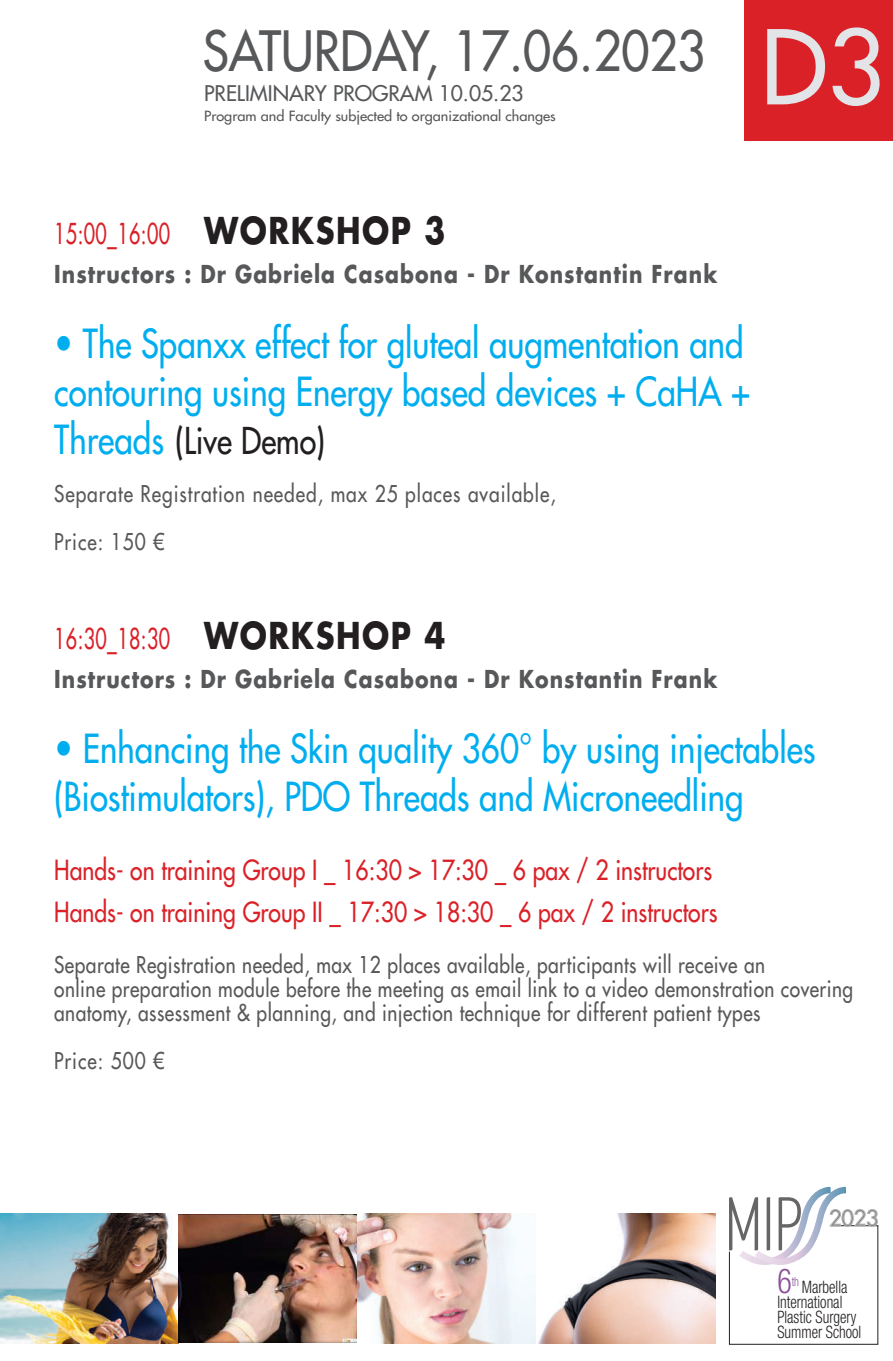
<style>
.page{position:relative;width:893px;height:1361px;background:#fff}
.page>*{position:absolute;margin:0;border:0;box-sizing:border-box;transform-origin:0 0}
.t1{font:99.9px "Futura LT";color:#e2e4e7}
.t2{font:54px "Futura LT";color:#57585a;scale:.9 1}
.t3{font:39px/48px "Futura LT";color:#00aeef;scale:.85 1}
.t4{font:36px "Futura LT";color:#231f20;scale:.85 1}
.t5{font:300 condensed 34.35px "Helvetica Neue LT Com";color:#8a4f98;scale:.87 1}
.t6{font:28.05px "Futura LT";letter-spacing:.02em;color:#da2128;scale:.7 1}
.t7{font:27px/42px "Futura LT";color:#da2128;scale:.85 1}
.t8{font:700 24px "Futura LT";letter-spacing:.05em;color:#57585a;scale:.85 1}
.t9{font:22.5px/24px "Futura LT";letter-spacing:.025em;color:#57585a;scale:.85 1}
.t10{font:22.5px/48px "Futura LT";letter-spacing:.05em;color:#57585a;scale:.85 1}
.t11{font:21.3px "Futura LT";color:#808080}
.t12{font:21px "Futura LT";color:#57585a}
.t13{font:300 condensed 17.1px/15px "Helvetica Neue LT Com";color:#231f20;scale:.87 1}
.t14{font:13.8px "Futura LT";color:#57585a;scale:1.06 1}
.s1{font-weight:700;font-size:36px;color:#231f20}
.s2{font-size:39px;color:#00aeef}
</style>
<div class="page">
<div style="left:744px;top:0;width:149px;height:140px;background:#da2128"></div>
<svg style="left:729px;top:1187px;width:149px;height:158px"></svg>
<img style="left:0;top:1213px;width:358px;height:130px">
<img style="left:358px;top:1213px;width:178px;height:130px">
<svg style="left:538px;top:1213px;width:178px;height:130px"></svg>
<h2 class="t2" style="left:203px;top:16px;width:560px">SATURDAY, 17.06.2023</h2>
<p class="t12" style="left:204px;top:79px;width:321px">PRELIMINARY PROGRAM 10.05.23</p>
<p class="t14" style="left:204px;top:106px;width:333px">Program and Faculty subjected to organizational changes</p>
<h1 class="t1" style="left:761px;top:2px;width:126px">D3</h1>
<p class="t6" style="left:54px;top:215px;width:561px">15:00_16:00 <span class="s1">WORKSHOP 3</span></p>
<p class="t8" style="left:54px;top:258px;width:782px">Instructors : Dr Gabriela Casabona - Dr Konstantin Frank</p>
<h3 class="t3" style="left:54px;top:319px;width:820px">• The Spanxx effect for gluteal augmentation and contouring using Energy based devices + CaHA +</h3>
<h3 class="t4" style="left:54px;top:417px;width:320px"><span class="s2">Threads</span> (Live Demo)</h3>
<p class="t10" style="left:54px;top:469px;width:592px">Separate Registration needed, max 25 places available,<br>Price: 150 €</p>
<p class="t6" style="left:54px;top:620px;width:561px">16:30_18:30 <span class="s1">WORKSHOP 4</span></p>
<p class="t8" style="left:54px;top:663px;width:782px">Instructors : Dr Gabriela Casabona - Dr Konstantin Frank</p>
<h3 class="t3" style="left:54px;top:724px;width:897px">• Enhancing the Skin quality 360° by using injectables (Biostimulators), PDO Threads and Microneedling</h3>
<p class="t7" style="left:54px;top:848px;width:782px">Hands- on training Group I _ 16:30 &gt; 17:30 _ 6 pax / 2 instructors<br>Hands- on training Group II _ 17:30 &gt; 18:30 _ 6 pax / 2 instructors</p>
<p class="t9" style="left:54px;top:952px;width:941px">Separate Registration needed, max 12 places available, participants will receive an<br>online preparation module before the meeting as email link to a video demonstration covering anatomy, assessment &amp; planning, and injection technique for different patient types</p>
<p class="t10" style="left:54px;top:1036px;width:131px">Price: 500 €</p>
<p class="t11" style="left:829px;top:1204px;width:51px">2023</p>
<h3 class="t5" style="left:777px;top:1261px;width:18px">6</h3>
<p class="t13" style="left:777px;top:1279px;width:98px;text-indent:14px"><sup>th</sup> Marbella<br>International<br>Plastic Surgery<br>Summer School</p>
</div>
